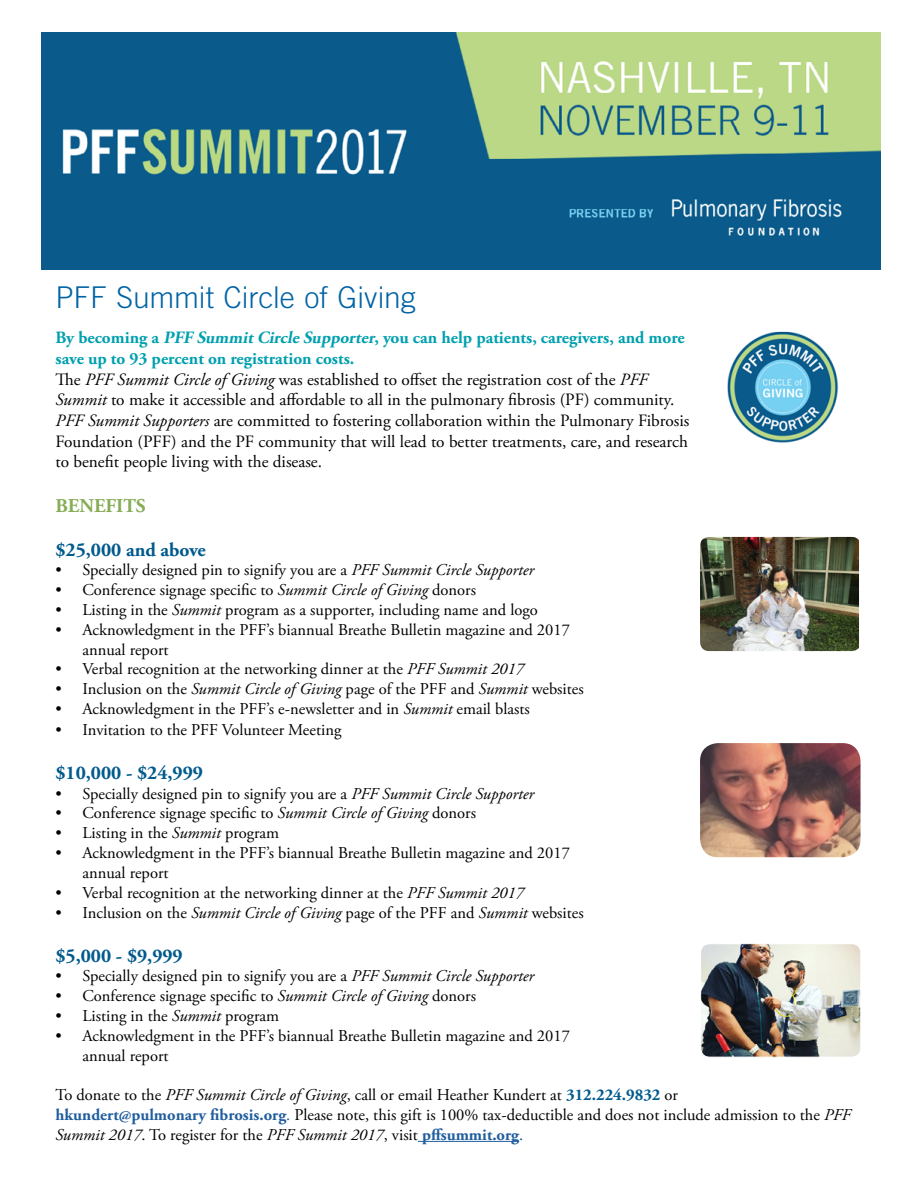
<style>
.page{position:relative;width:918px;height:1188px;background:#fff}
.page>*{position:absolute;margin:0;border:0;box-sizing:border-box;transform-origin:0 0}
.t1{font:300 30px "Trade Gothic";color:#0063a5}
.t2{font:700 19.5px "Adobe Garamond Pro";color:#005a8d}
.t3{font:700 19.5px "Adobe Garamond Pro";color:#86ad56}
.t4{font:17.25px/20.7px "Adobe Garamond Pro";color:#000}
.t5{font:16.5px/19.8px "Adobe Garamond Pro";color:#000}
.s1{font-weight:700;color:#00a0af}
.s2{font-weight:700;font-style:italic;color:#00a0af}
.s3{font-style:italic}
.s4{font-weight:700;color:#005a8d}
.s5{font-weight:700;color:#215e9e}
.s6{color:#215e9e}
.s7{color:#005a8d}
</style>
<div class="page">
<hr style="left:418px;top:1141px;width:101px;height:1px;background:#215e9e">
<img style="left:41px;top:32px;width:840px;height:238px">
<img style="left:727px;top:333px;width:112px;height:110px">
<div style="left:700px;top:331px;width:161px;height:114px;border:1px solid #fff;border-radius:9px"></div>
<img style="left:702px;top:945px;width:157px;height:112px">
<div style="left:700px;top:943px;width:161px;height:114px;border:1px solid #fff;border-radius:9px"></div>
<img style="left:700px;top:537px;width:159px;height:114px">
<img style="left:700px;top:743px;width:161px;height:114px">
<h1 class="t1" style="left:56px;top:280px;width:362px">PFF Summit Circle of Giving</h1>
<p class="t4" style="left:55px;top:328px;width:635px"><span class="s1">By becoming a</span> <span class="s2">PFF SummitCircle Supporter</span><span class="s1">, you can help patients, caregivers, and more save up to 93 percent on registration costs.<br></span>The <span class="s3">PFF Summit Circle of Giving</span> was established to offset the registration cost of the <span class="s3">PFF Summit</span> to make it accessible and affordable to all in the pulmonary fibrosis (PF) community.<br><span class="s3">PFF Summit Supporters</span> are committed to fostering collaboration within the Pulmonary Fibrosis Foundation (PFF) and the PF community that will lead to better treatments, care, and research to benefit people living with the disease.</p>
<p class="t3" style="left:56px;top:494px;width:92px">BENEFITS</p>
<p class="t2" style="left:56px;top:538px;width:152px">$25,000 and above</p>
<p class="t5" style="left:56px;top:561px;width:480px">• Specially designed pin to signify you are a <span class="s3">PFF Summit Circle Supporter</span></p>
<p class="t5" style="left:56px;top:581px;width:422px">• Conference signage specific to <span class="s3">Summit Circle of Giving</span> donors</p>
<p class="t5" style="left:56px;top:601px;width:484px">• Listing in the <span class="s3">Summit</span> program as a supporter, including name and logo</p>
<p class="t5" style="left:82px;top:620px;width:489px;text-indent:-27px">• Acknowledgment in the PFF’s biannual Breathe Bulletin magazine and 2017 annual report</p>
<p class="t5" style="left:56px;top:660px;width:470px">• Verbal recognition at the networking dinner at the <span class="s3">PFF Summit 2017</span></p>
<p class="t5" style="left:56px;top:680px;width:530px">• Inclusion on the <span class="s3">Summit Circle of Giving</span> page of the PFF and <span class="s3">Summit</span> websites</p>
<p class="t5" style="left:56px;top:700px;width:476px">• Acknowledgment in the PFF’s e-newsletter and in <span class="s3">Summit</span> email blasts</p>
<p class="t5" style="left:56px;top:720px;width:287px">• Invitation to the PFF Volunteer Meeting</p>
<p class="t2" style="left:56px;top:761px;width:149px">$10,000 - $24,999</p>
<p class="t5" style="left:56px;top:784px;width:480px">• Specially designed pin to signify you are a <span class="s3">PFF Summit Circle Supporter</span></p>
<p class="t5" style="left:56px;top:804px;width:422px">• Conference signage specific to <span class="s3">Summit Circle of Giving</span> donors</p>
<p class="t5" style="left:56px;top:824px;width:225px">• Listing in the <span class="s3">Summit</span> program</p>
<p class="t5" style="left:82px;top:844px;width:489px;text-indent:-27px">• Acknowledgment in the PFF’s biannual Breathe Bulletin magazine and 2017 annual report</p>
<p class="t5" style="left:56px;top:883px;width:470px">• Verbal recognition at the networking dinner at the <span class="s3">PFF Summit 2017</span></p>
<p class="t5" style="left:56px;top:904px;width:530px">• Inclusion on the <span class="s3">Summit Circle of Giving</span> page of the PFF and <span class="s3">Summit</span> websites</p>
<p class="t2" style="left:56px;top:944px;width:129px">$5,000 - $9,999</p>
<p class="t5" style="left:56px;top:967px;width:480px">• Specially designed pin to signify you are a <span class="s3">PFF Summit Circle Supporter</span></p>
<p class="t5" style="left:56px;top:987px;width:422px">• Conference signage specific to <span class="s3">Summit Circle of Giving</span> donors</p>
<p class="t5" style="left:56px;top:1006px;width:225px">• Listing in the <span class="s3">Summit</span> program</p>
<p class="t5" style="left:82px;top:1026px;width:489px;text-indent:-27px">• Acknowledgment in the PFF’s biannual Breathe Bulletin magazine and 2017 annual report</p>
<p class="t5" style="left:56px;top:1086px;width:797px">To donate to the <span class="s3">PFF Summit Circle of Giving</span>, call or email Heather Kundert at <span class="s4">312.224.9832</span> or<br><span class="s5">hkundert@pulmonary fibrosis.org</span><span class="s6">.</span> Please note, this gift is 100% tax-deductible and does not include admission to the <span class="s3">PFF<br>Summit 2017</span>. To register for the <span class="s3">PFF Summit 2017</span>, visit <span class="s5">pffsummit.org</span><span class="s7">.</span></p>
</div>
